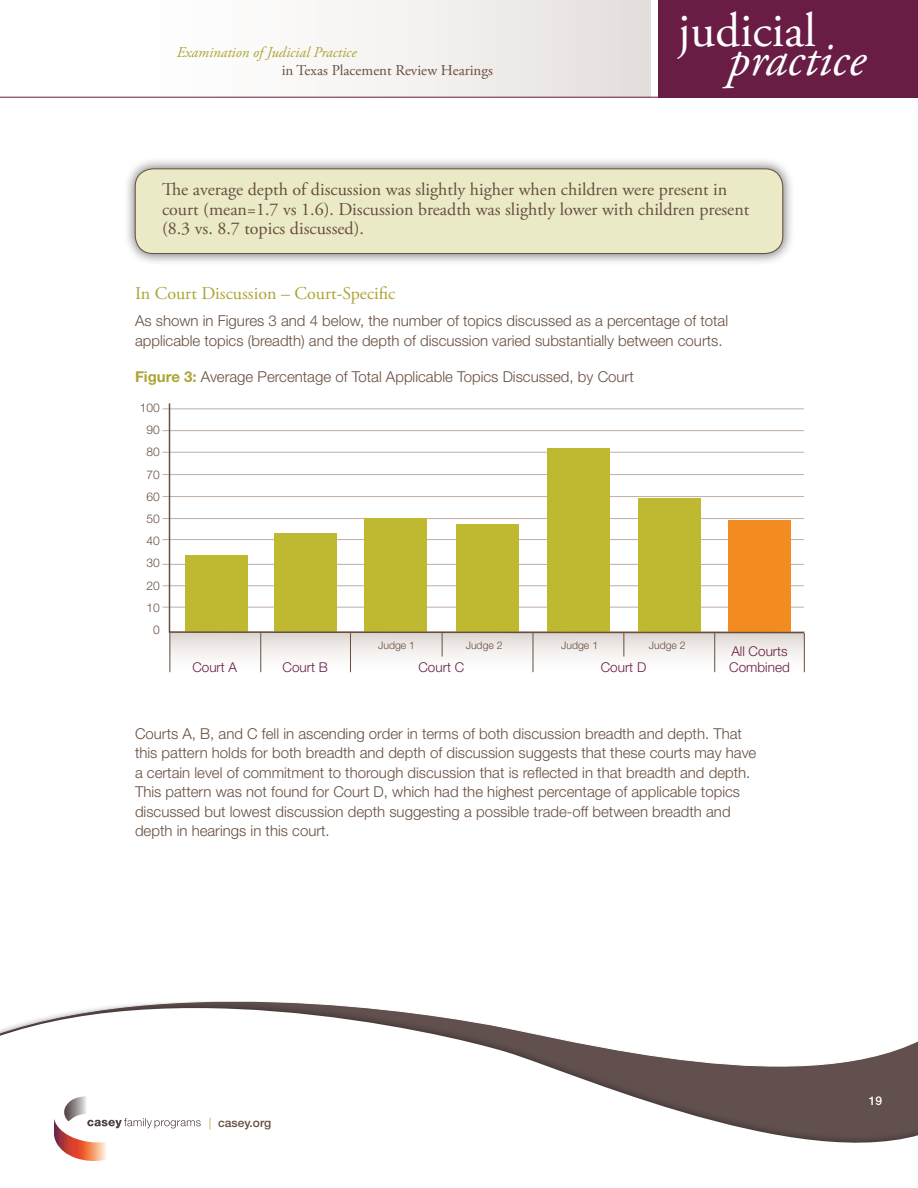
<style>
.page{position:relative;width:918px;height:1188px;background:#fff}
.page>*{position:absolute;margin:0;border:0;box-sizing:border-box;transform-origin:0 0}
.t1{font:italic 49.5px "Adobe Garamond Pro";color:#fff}
.t2{font:48.45px "Adobe Garamond Pro";color:#fff}
.t3{font:18px/19.5px "Adobe Garamond Pro";color:#674e3f}
.t4{font:18px "Adobe Garamond Pro";color:#aca535}
.t5{font:300 15px/19.5px "Helvetica Neue LT Std";color:#674e3f}
.t6{font:15px "Adobe Garamond Pro";color:#674e3f}
.t7{font:italic 15px "Adobe Garamond Pro";color:#aca535}
.t8{font:300 13.5px "Helvetica Neue LT Std";color:#691d45}
.t9{font:300 12px/22.2px "Helvetica Neue LT Std";color:#674e3f;text-align:right}
.t10{font:500 12px "Helvetica Neue LT Std";color:#674e3f}
.t11{font:500 12px "Helvetica Neue LT Std";color:#fff}
.t12{font:300 10.5px "Helvetica Neue LT Std";color:#674e3f}
.s1{font-weight:700;color:#aca535}
.s2{font-weight:300;color:#aca535}
</style>
<div class="page">
<div style="left:54px;top:0;width:596px;height:98px;background:linear-gradient(to right,#fff,#e6e1de)"></div>
<svg style="left:0;top:1001px;width:918px;height:142px"></svg>
<div style="left:658px;top:0;width:260px;height:97px;background:#691d45"></div>
<hr style="left:0;top:97px;width:918px;height:1px;background:#691d45">
<svg style="left:54px;top:1096px;width:147px;height:65px"></svg>
<div style="left:123px;top:157px;width:672px;height:109px;background:#231f20;opacity:.55"></div>
<div style="left:135px;top:169px;width:648px;height:85px;background:#ebeac6;border-radius:18px"></div>
<div style="left:135px;top:168px;width:648px;height:86px;border:1px solid #674e3f;border-radius:18px"></div>
<div style="left:170px;top:632px;width:635px;height:44px;background:linear-gradient(to bottom,#e0dad6,#fff)"></div>
<hr style="left:162px;top:474px;width:642px;height:1px;background:#bfaea3">
<hr style="left:162px;top:452px;width:642px;height:1px;background:#bfaea3">
<hr style="left:162px;top:430px;width:642px;height:1px;background:#bfaea3">
<hr style="left:162px;top:408px;width:642px;height:1px;background:#bfaea3">
<hr style="left:162px;top:518px;width:642px;height:1px;background:#bfaea3">
<hr style="left:162px;top:564px;width:642px;height:1px;background:#bfaea3">
<hr style="left:162px;top:585px;width:642px;height:1px;background:#bfaea3">
<hr style="left:162px;top:607px;width:642px;height:1px;background:#bfaea3">
<hr style="left:162px;top:496px;width:642px;height:1px;background:#bfaea3">
<hr style="left:162px;top:539px;width:642px;height:1px;background:#bfaea3">
<hr style="left:804px;top:633px;width:1px;height:39px;background:#674e3f">
<hr style="left:260px;top:633px;width:1px;height:39px;background:#674e3f">
<hr style="left:170px;top:633px;width:1px;height:39px;background:#674e3f">
<hr style="left:350px;top:633px;width:1px;height:39px;background:#674e3f">
<svg style="left:442px;top:634px;width:1px;height:23px"></svg>
<hr style="left:533px;top:633px;width:1px;height:39px;background:#674e3f">
<svg style="left:623px;top:634px;width:1px;height:23px"></svg>
<hr style="left:714px;top:632px;width:1px;height:40px;background:#674e3f">
<svg style="left:168px;top:403px;width:637px;height:231px"></svg>
<p class="t7" style="left:177px;top:44px;width:181px">Examination of Judicial Practice</p>
<p class="t6" style="left:282px;top:62px;width:213px">in Texas Placement Review Hearings</p>
<h2 class="t2" style="left:678px;top:2px;width:139px">judicial</h2>
<h1 class="t1" style="left:728px;top:30px;width:139px">practice</h1>
<p class="t3" style="left:162px;top:180px;width:589px">The average depth of discussion was slightly higher when children were present in court (mean=1.7 vs 1.6). Discussion breadth was slightly lower with children present (8.3 vs. 8.7 topics discussed).</p>
<p class="t4" style="left:135px;top:282px;width:262px">In Court Discussion – Court-Specific</p>
<p class="t5" style="left:135px;top:311px;width:595px">As shown in Figures 3 and 4 below, the number of topics discussed as a percentage of total applicable topics (breadth) and the depth of discussion varied substantially between courts.</p>
<p class="t5" style="left:135px;top:366px;width:500px"><span class="s1">Figure 3:</span> Average Percentage of Total Applicable Topics Discussed, by Court</p>
<p class="t9" style="left:140px;top:396px;width:22px">100<br>90<br>80<br>70<br>60<br>50<br>40<br>30<br>20<br>10<br>0</p>
<p class="t8" style="left:192px;top:659px;width:46px">Court A</p>
<p class="t12" style="left:378px;top:639px;width:38px">Judge 1</p>
<p class="t12" style="left:466px;top:639px;width:38px">Judge 2</p>
<p class="t12" style="left:561px;top:639px;width:38px">Judge 1</p>
<p class="t12" style="left:649px;top:639px;width:38px">Judge 2</p>
<p class="t8" style="left:731px;top:643px;width:58px">All Courts</p>
<p class="t8" style="left:283px;top:659px;width:47px">Court B</p>
<p class="t8" style="left:418px;top:659px;width:47px">Court C</p>
<p class="t8" style="left:601px;top:659px;width:47px">Court D</p>
<p class="t8" style="left:729px;top:659px;width:62px">Combined</p>
<p class="t5" style="left:135px;top:723px;width:623px">Courts A, B, and C fell in ascending order in terms of both discussion breadth and depth. That this pattern holds for both breadth and depth of discussion suggests that these courts may have a certain level of commitment to thorough discussion that is reflected in that breadth and depth.<br>This pattern was not found for Court D, which had the highest percentage of applicable topics discussed but lowest discussion depth suggesting a possible trade-off between breadth and depth in hearings in this court.</p>
<p class="t10" style="left:209px;top:1115px;width:64px"><span class="s2">|</span> casey.org</p>
<p class="t11" style="left:869px;top:1094px;width:15px">19</p>
</div>
